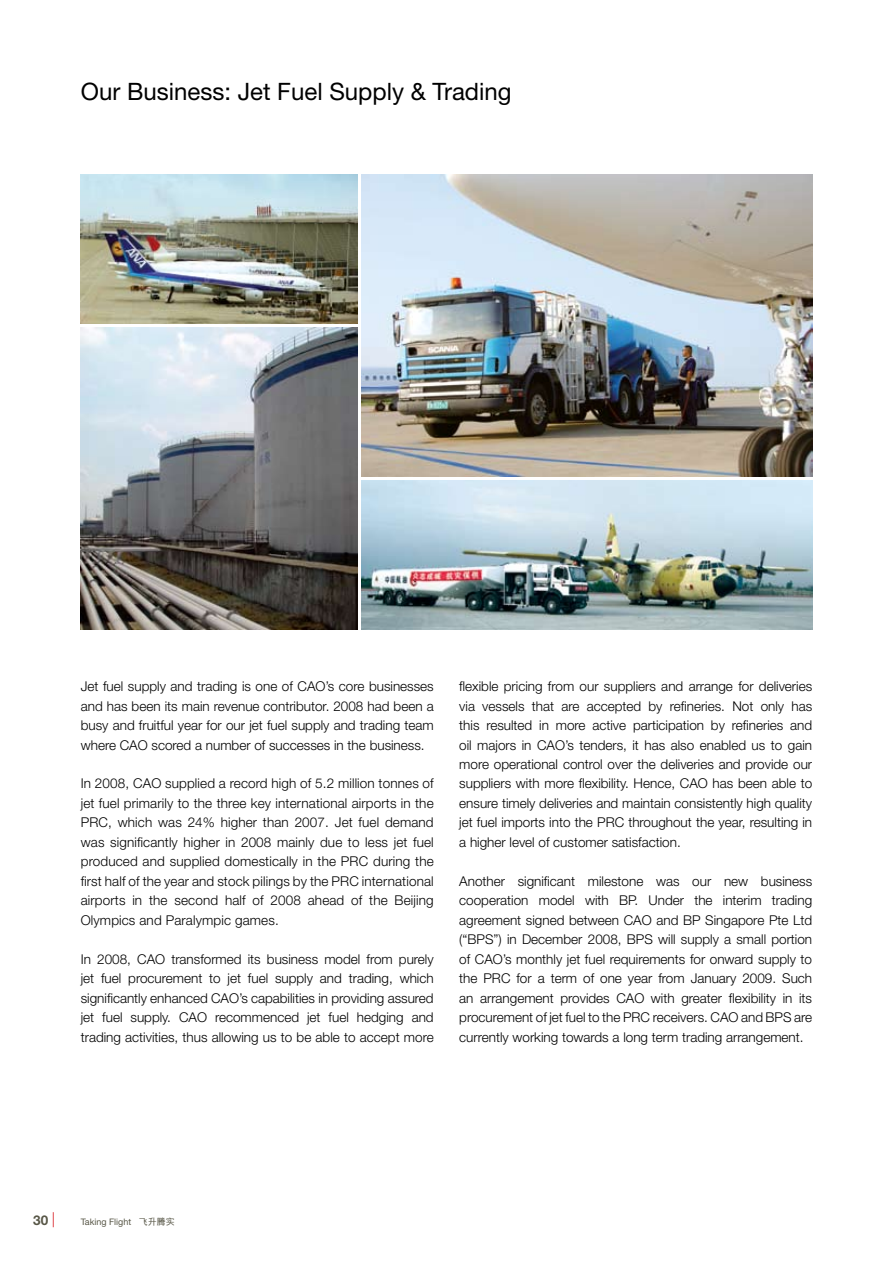
<style>
.page{position:relative;width:893px;height:1263px;background:#fff}
.page>*{position:absolute;margin:0;border:0;box-sizing:border-box;transform-origin:0 0}
.t1{font:24px "Helvetica Neue";color:#000}
.t2{font:300 13.5px/19.5px "Helvetica Neue";color:#000;text-align:justify}
.t3{font:700 13.5px "Helvetica Neue";color:#585747}
.t4{font:9px "Helvetica Neue";color:#585747}
.s1{font-weight:300;font-size:15px;color:#d71920}
.s2{font-family:"M Hei GB";font-weight:700}
</style>
<div class="page">
<img style="left:361px;top:174px;width:451px;height:302px">
<img style="left:81px;top:327px;width:276px;height:302px">
<img style="left:361px;top:480px;width:451px;height:149px">
<img style="left:81px;top:174px;width:276px;height:149px">
<h1 class="t1" style="left:81px;top:77px;width:432px">Our Business: Jet Fuel Supply &amp; Trading</h1>
<p class="t2" style="left:81px;top:676px;width:354px">Jet fuel supply and trading is one of CAO’s core businesses and has been its main revenue contributor. 2008 had been a busy and fruitful year for our jet fuel supply and trading team where CAO scored a number of successes in the business.</p>
<p class="t2" style="left:81px;top:774px;width:354px">In 2008, CAO supplied a record high of 5.2 million tonnes of jet fuel primarily to the three key international airports in the PRC, which was 24% higher than 2007. Jet fuel demand was significantly higher in 2008 mainly due to less jet fuel produced and supplied domestically in the PRC during the first half of the year and stock pilings by the PRC international airports in the second half of 2008 ahead of the Beijing Olympics and Paralympic games.</p>
<p class="t2" style="left:81px;top:949px;width:354px">In 2008, CAO transformed its business model from purely jet fuel procurement to jet fuel supply and trading, which significantly enhanced CAO’s capabilities in providing assured jet fuel supply. CAO recommenced jet fuel hedging and trading activities, thus allowing us to be able to accept more</p>
<p class="t2" style="left:459px;top:676px;width:354px">flexible pricing from our suppliers and arrange for deliveries via vessels that are accepted by refineries. Not only has this resulted in more active participation by refineries and oil majors in CAO’s tenders, it has also enabled us to gain more operational control over the deliveries and provide our suppliers with more flexibility. Hence, CAO has been able to ensure timely deliveries and maintain consistently high quality jet fuel imports into the PRC throughout the year, resulting in a higher level of customer satisfaction.</p>
<p class="t2" style="left:459px;top:871px;width:354px">Another significant milestone was our new business cooperation model with BP. Under the interim trading agreement signed between CAO and BP Singapore Pte Ltd (“BPS”) in December 2008, BPS will supply a small portion of CAO’s monthly jet fuel requirements for onward supply to the PRC for a term of one year from January 2009. Such an arrangement provides CAO with greater flexibility in its procurement of jet fuel to the PRC receivers. CAO and BPS are currently working towards a long term trading arrangement.</p>
<p class="t3" style="left:33px;top:1211px;width:24px">30 <span class="s1">|</span></p>
<p class="t4" style="left:81px;top:1216px;width:96px">Taking Flight <span class="s2">飞升腾实</span></p>
</div>
